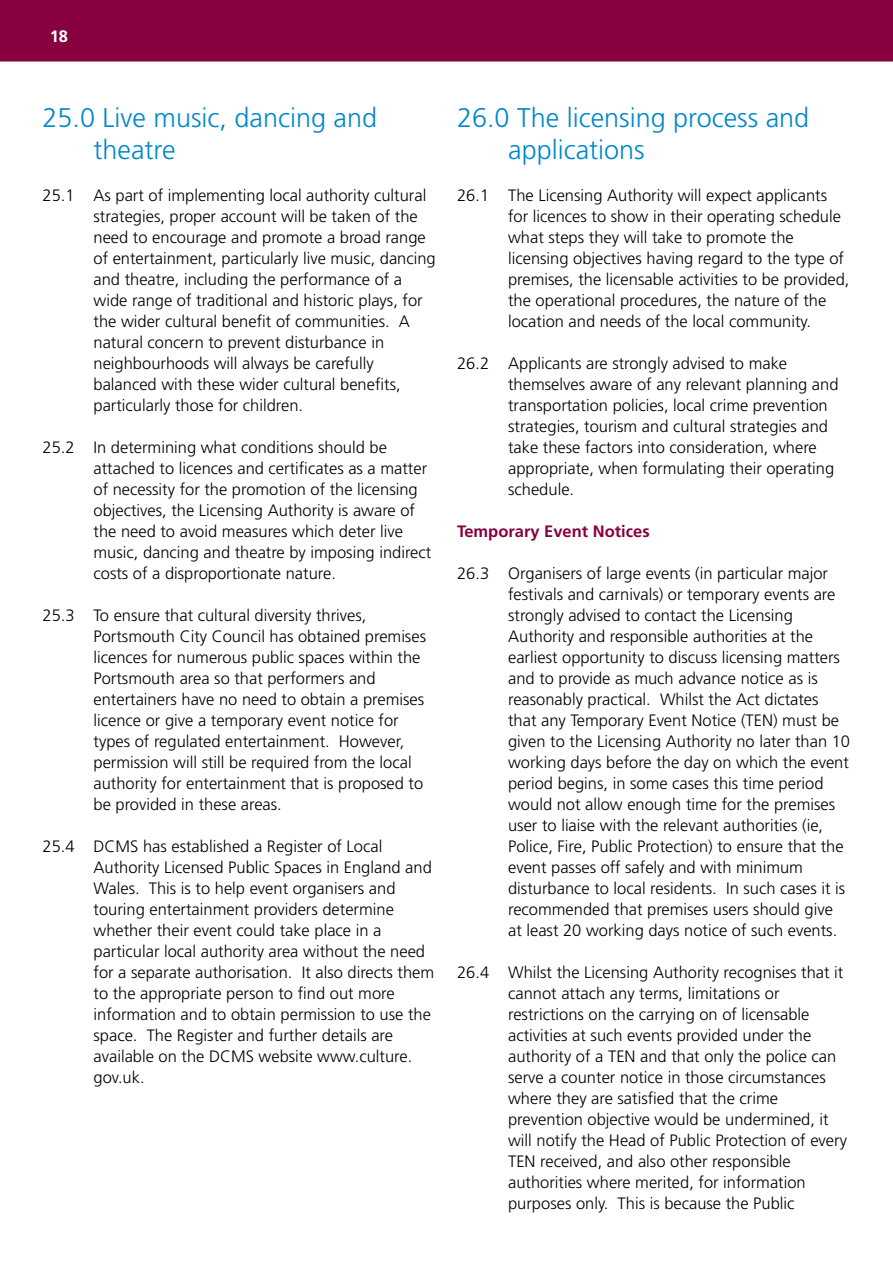
<style>
.page{position:relative;width:893px;height:1263px;background:#fff}
.page>*{position:absolute;margin:0;border:0;box-sizing:border-box;transform-origin:0 0}
.t1{font:300 27px/32.4px "Frutiger";color:#0087c8}
.t2{font:300 16.5px/21px "Frutiger";color:#000}
.t3{font:700 16.5px "Frutiger";color:#86013e}
.t4{font:700 16.5px "Frutiger";color:#fff}
</style>
<div class="page">
<div style="left:0;top:0;width:893px;height:62px;background:#86013e"></div>
<p class="t4" style="left:50px;top:27px;width:20px">18</p>
<h1 class="t1" style="left:94px;top:101px;width:285px;text-indent:-51px">25.0 Live music, dancing and theatre</h1>
<p class="t2" style="left:94px;top:185px;width:344px;text-indent:-51px">25.1 As part of implementing local authority cultural strategies, proper account will be taken of the need to encourage and promote a broad range of entertainment, particularly live music, dancing and theatre, including the performance of a wide range of traditional and historic plays, for the wider cultural benefit of communities. A natural concern to prevent disturbance in neighbourhoods will always be carefully balanced with these wider cultural benefits, particularly those for children.</p>
<p class="t2" style="left:94px;top:437px;width:339px;text-indent:-51px">25.2 In determining what conditions should be attached to licences and certificates as a matter of necessity for the promotion of the licensing objectives, the Licensing Authority is aware of the need to avoid measures which deter live music, dancing and theatre by imposing indirect costs of a disproportionate nature.</p>
<p class="t2" style="left:94px;top:605px;width:334px;text-indent:-51px">25.3 To ensure that cultural diversity thrives, Portsmouth City Council has obtained premises licences for numerous public spaces within the Portsmouth area so that performers and entertainers have no need to obtain a premises licence or give a temporary event notice for types of regulated entertainment. However, permission will still be required from the local authority for entertainment that is proposed to be provided in these areas.</p>
<p class="t2" style="left:94px;top:836px;width:342px;text-indent:-51px">25.4 DCMS has established a Register of Local Authority Licensed Public Spaces in England and Wales. This is to help event organisers and touring entertainment providers determine whether their event could take place in a particular local authority area without the need for a separate authorisation. It also directs them to the appropriate person to find out more information and to obtain permission to use the space. The Register and further details are available on the DCMS website www.culture. gov.uk.</p>
<h1 class="t1" style="left:508px;top:101px;width:303px;text-indent:-51px">26.0 The licensing process and applications</h1>
<p class="t2" style="left:508px;top:185px;width:343px;text-indent:-51px">26.1 The Licensing Authority will expect applicants for licences to show in their operating schedule what steps they will take to promote the licensing objectives having regard to the type of premises, the licensable activities to be provided, the operational procedures, the nature of the location and needs of the local community.</p>
<p class="t2" style="left:508px;top:353px;width:332px;text-indent:-51px">26.2 Applicants are strongly advised to make themselves aware of any relevant planning and transportation policies, local crime prevention strategies, tourism and cultural strategies and take these factors into consideration, where appropriate, when formulating their operating schedule.</p>
<p class="t3" style="left:457px;top:522px;width:194px">Temporary Event Notices</p>
<p class="t2" style="left:508px;top:563px;width:343px;text-indent:-51px">26.3 Organisers of large events (in particular major festivals and carnivals) or temporary events are strongly advised to contact the Licensing Authority and responsible authorities at the earliest opportunity to discuss licensing matters and to provide as much advance notice as is reasonably practical. Whilst the Act dictates that any Temporary Event Notice (TEN) must be given to the Licensing Authority no later than 10 working days before the day on which the event period begins, in some cases this time period would not allow enough time for the premises user to liaise with the relevant authorities (ie, Police, Fire, Public Protection) to ensure that the event passes off safely and with minimum disturbance to local residents. In such cases it is recommended that premises users should give at least 20 working days notice of such events.</p>
<p class="t2" style="left:508px;top:962px;width:340px;text-indent:-51px">26.4 Whilst the Licensing Authority recognises that it cannot attach any terms, limitations or restrictions on the carrying on of licensable activities at such events provided under the authority of a TEN and that only the police can serve a counter notice in those circumstances where they are satisfied that the crime prevention objective would be undermined, it will notify the Head of Public Protection of every TEN received, and also other responsible authorities where merited, for information purposes only. This is because the Public</p>
</div>
